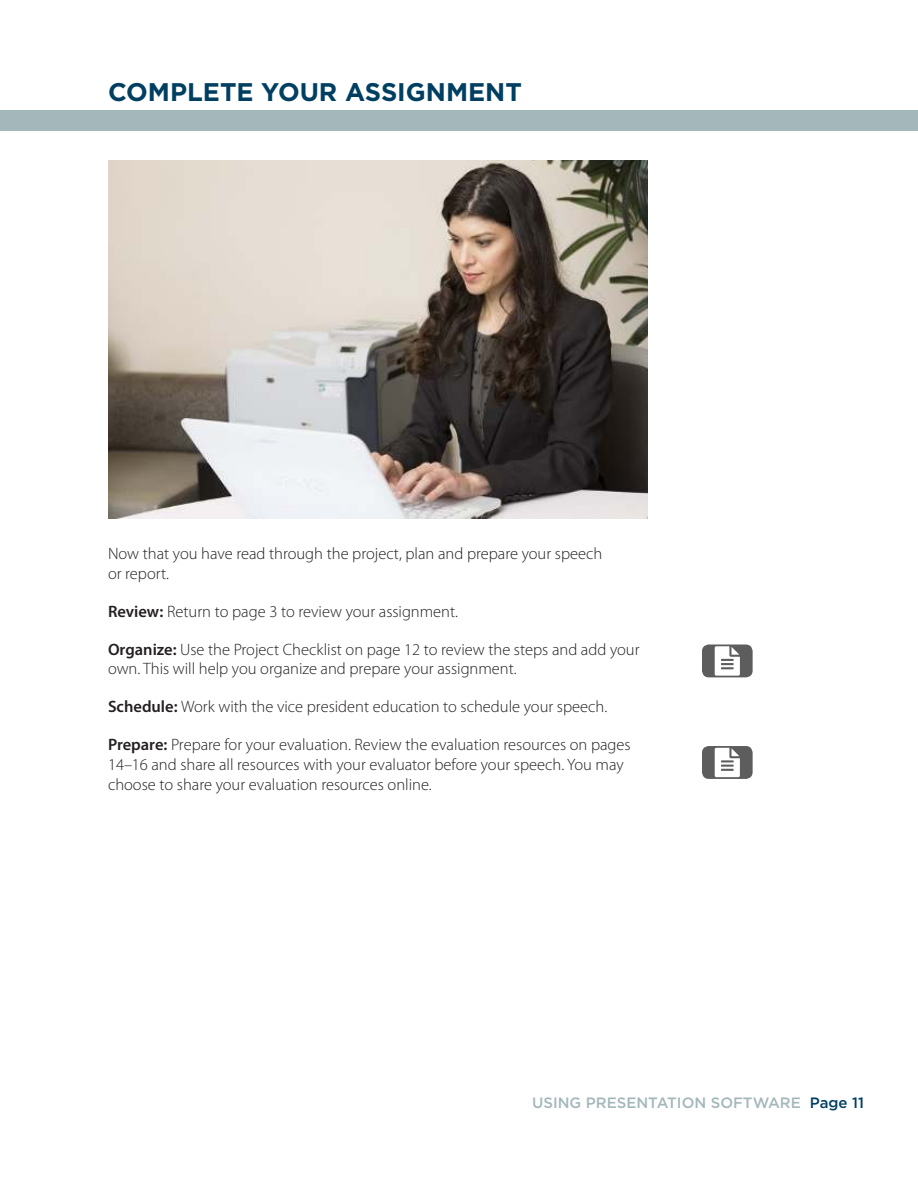
<style>
.page{position:relative;width:918px;height:1188px;background:#fff}
.page>*{position:absolute;margin:0;border:0;box-sizing:border-box;transform-origin:0 0}
.t1{font:700 25.5px "Gotham";color:#003f61}
.t2{font:300 16.5px/19.8px "Myriad Pro";color:#231f20}
.t3{font:500 15px "Gotham";color:#a4b7ba}
.s1{font-weight:600}
.s2{color:#003f61}
</style>
<div class="page">
<div style="left:0;top:111px;width:918px;height:20px;background:#a4b7ba"></div>
<div style="left:702px;top:645px;width:51px;height:32px;background:#5d5d5e;border-radius:7px"></div>
<svg style="left:715px;top:646px;width:25px;height:30px"></svg>
<div style="left:702px;top:746px;width:51px;height:33px;background:#5d5d5e;border-radius:7px"></div>
<svg style="left:715px;top:748px;width:25px;height:29px"></svg>
<img style="left:108px;top:160px;width:540px;height:358px">
<h1 class="t1" style="left:108px;top:81px;width:415px">COMPLETE YOUR ASSIGNMENT</h1>
<p class="t2" style="left:108px;top:545px;width:496px">Now that you have read through the project, plan and prepare your speech or report.</p>
<p class="t2" style="left:108px;top:603px;width:352px"><span class="s1">Review:</span> Return to page 3 to review your assignment.</p>
<p class="t2" style="left:108px;top:641px;width:533px"><span class="s1">Organize:</span> Use the Project Checklist on page 12 to review the steps and add your own. This will help you organize and prepare your assignment.</p>
<p class="t2" style="left:108px;top:698px;width:501px"><span class="s1">Schedule:</span> Work with the vice president education to schedule your speech.</p>
<p class="t2" style="left:108px;top:736px;width:524px"><span class="s1">Prepare:</span> Prepare for your evaluation. Review the evaluation resources on pages<br>14–16 and share all resources with your evaluator before your speech. You may choose to share your evaluation resources online.</p>
<p class="t3" style="left:532px;top:1096px;width:333px">USING PRESENTATION SOFTWARE <span class="s2">Page 11</span></p>
</div>
